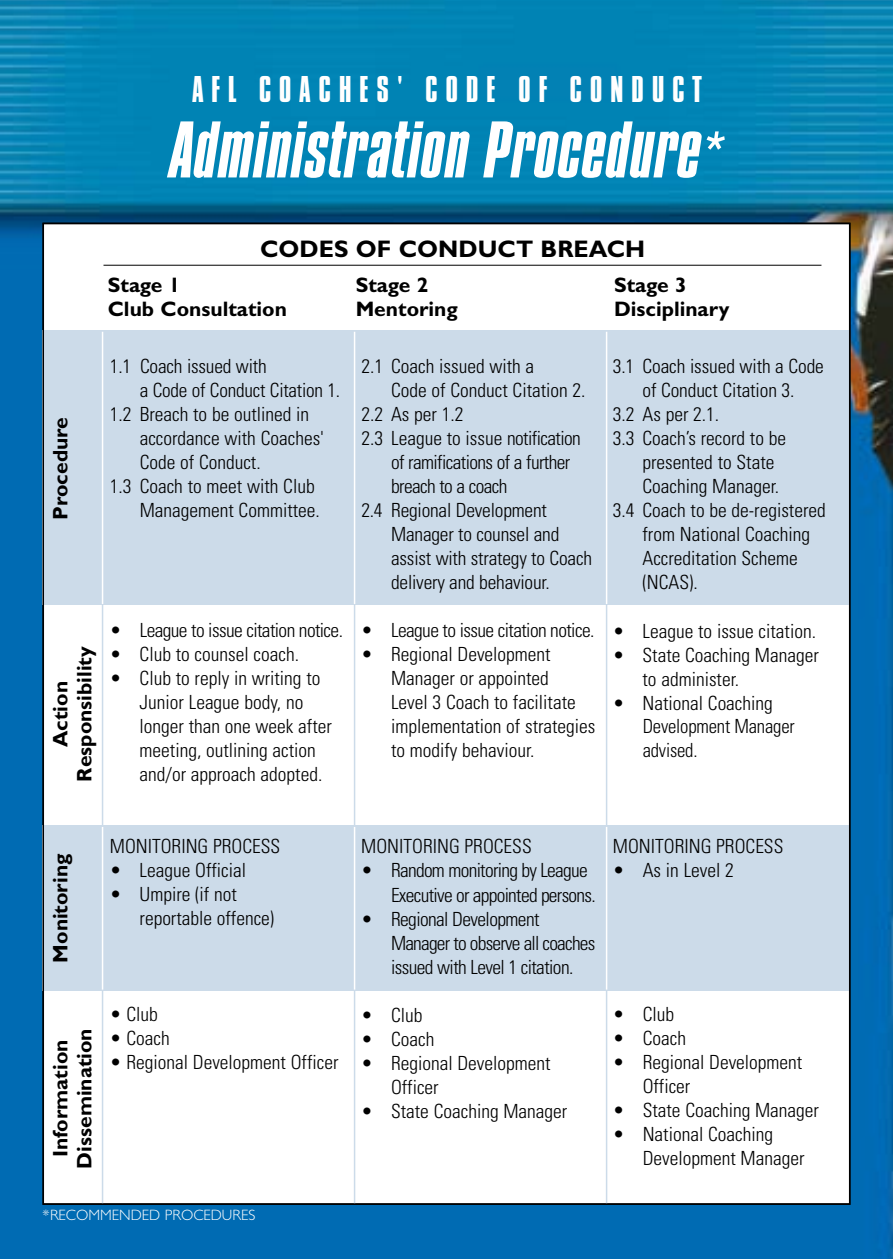
<style>
.page{position:relative;width:893px;height:1259px;background:#fff}
.page>*{position:absolute;margin:0;border:0;box-sizing:border-box;transform-origin:0 0}
.t1{font:84px "Compacta Italic Plain";color:#fff}
.t2{font:39px "Compacta Plain";letter-spacing:.195em;color:#fff}
.t3{font:700 24px "Gill Sans";color:#000}
.t4{font:700 21px/24px "Gill Sans";color:#000;text-align:center}
.t5{font:300 condensed 19.5px/24px "Univers LT";color:#000}
.t6{font:300 condensed 19.5px/24px "Univers LT";letter-spacing:-.03em;color:#000}
.t7{font:300 condensed 19.5px/24px "Univers LT";letter-spacing:-.035em;color:#000}
.t8{font:300 15px "Gill Sans";color:#fff}
.s1{font-size:69px}
</style>
<div class="page">
<img style="left:0;top:0;width:893px;height:1259px">
<div style="left:43px;top:223px;width:807px;height:981px;background:#fff"></div>
<div style="left:43px;top:330px;width:807px;height:274px;background:#ccdbe9"></div>
<div style="left:43px;top:825px;width:807px;height:166px;background:#ccdbe9"></div>
<hr style="left:102px;top:332px;width:1px;height:871px;background:#ccdbe9">
<hr style="left:354px;top:332px;width:1px;height:871px;background:#ccdbe9">
<hr style="left:606px;top:332px;width:1px;height:871px;background:#ccdbe9">
<hr style="left:102px;top:332px;width:1px;height:272px;background:#fff">
<hr style="left:354px;top:332px;width:1px;height:272px;background:#fff">
<hr style="left:606px;top:332px;width:1px;height:272px;background:#fff">
<hr style="left:102px;top:827px;width:1px;height:162px;background:#fff">
<hr style="left:354px;top:827px;width:1px;height:162px;background:#fff">
<hr style="left:606px;top:827px;width:1px;height:162px;background:#fff">
<hr style="left:103px;top:265px;width:718px;height:1px;background:#000">
<h2 class="t2" style="left:192px;top:68px;width:512px">AFL COACHES' CODE OF CONDUCT</h2>
<h1 class="t1" style="left:170px;top:105px;width:556px">Administration Procedure<span class="s1">*</span></h1>
<p class="t3" style="left:260px;top:235px;width:37px">Codes</p>
<p class="t3" style="left:356px;top:235px;width:82px">of Conduct</p>
<p class="t3" style="left:541px;top:235px;width:35px">Breach</p>
<p class="t4" style="left:108px;top:272px;width:74px">Stage 1</p>
<p class="t4" style="left:356px;top:272px;width:74px">Stage 2</p>
<p class="t4" style="left:614px;top:272px;width:74px">Stage 3</p>
<p class="t4" style="left:108px;top:296px;width:181px">Club Consultation</p>
<p class="t4" style="left:356px;top:296px;width:104px">Mentoring</p>
<p class="t4" style="left:614px;top:296px;width:117px">Disciplinary</p>
<p class="t4" style="left:48px;top:520px;width:104px;rotate:-90deg">Procedure</p>
<p class="t5" style="left:110px;top:354px;width:158px">1.1 Coach issued with</p>
<p class="t5" style="left:140px;top:378px;width:202px">a Code of Conduct Citation 1.</p>
<p class="t5" style="left:110px;top:402px;width:201px">1.2 Breach to be outlined in</p>
<p class="t5" style="left:140px;top:426px;width:186px">accordance with Coaches'</p>
<p class="t5" style="left:140px;top:450px;width:123px">Code of Conduct.</p>
<p class="t5" style="left:110px;top:474px;width:206px">1.3 Coach to meet with Club</p>
<p class="t5" style="left:140px;top:498px;width:182px">Management Committee.</p>
<p class="t4" style="left:48px;top:781px;width:136px;rotate:-90deg">Action<br>Responsibility</p>
<p class="t6" style="left:110px;top:618px;width:235px">• League to issue citation notice.</p>
<p class="t5" style="left:110px;top:642px;width:191px">• Club to counsel coach.</p>
<p class="t5" style="left:140px;top:666px;width:194px;text-indent:-30px">• Club to reply in writing to<br>Junior League body, no longer than one week after meeting, outlining action and/or approach adopted.</p>
<p class="t5" style="left:361px;top:354px;width:174px">2.1 Coach issued with a</p>
<p class="t5" style="left:391px;top:378px;width:196px">Code of Conduct Citation 2.</p>
<p class="t5" style="left:361px;top:402px;width:104px">2.2 As per 1.2</p>
<p class="t6" style="left:361px;top:426px;width:221px">2.3 League to issue notification</p>
<p class="t6" style="left:391px;top:450px;width:181px">of ramifications of a further</p>
<p class="t6" style="left:391px;top:474px;width:118px">breach to a coach</p>
<p class="t5" style="left:361px;top:498px;width:187px">2.4 Regional Development</p>
<p class="t5" style="left:391px;top:522px;width:170px">Manager to counsel and</p>
<p class="t5" style="left:391px;top:546px;width:202px">assist with strategy to Coach</p>
<p class="t5" style="left:391px;top:570px;width:160px">delivery and behaviour.</p>
<p class="t6" style="left:361px;top:618px;width:235px">• League to issue citation notice.</p>
<p class="t5" style="left:391px;top:642px;width:206px;text-indent:-30px">• Regional Development<br>Manager or appointed<br>Level 3 Coach to facilitate implementation of strategies to modify behaviour.</p>
<p class="t5" style="left:613px;top:354px;width:213px">3.1 Coach issued with a Code</p>
<p class="t5" style="left:642px;top:378px;width:154px">of Conduct Citation 3.</p>
<p class="t5" style="left:613px;top:402px;width:108px">3.2 As per 2.1.</p>
<p class="t5" style="left:613px;top:426px;width:175px">3.3 Coach’s record to be</p>
<p class="t5" style="left:642px;top:450px;width:133px">presented to State</p>
<p class="t5" style="left:642px;top:474px;width:138px">Coaching Manager.</p>
<p class="t5" style="left:613px;top:498px;width:214px">3.4 Coach to be de-registered</p>
<p class="t5" style="left:642px;top:522px;width:169px">from National Coaching</p>
<p class="t5" style="left:642px;top:546px;width:157px">Accreditation Scheme</p>
<p class="t5" style="left:642px;top:570px;width:57px">(NCAS).</p>
<p class="t5" style="left:613px;top:618px;width:205px">• League to issue citation.</p>
<p class="t5" style="left:642px;top:642px;width:178px;text-indent:-30px">• State Coaching Manager to administer.</p>
<p class="t5" style="left:643px;top:690px;width:153px;text-indent:-30px">• National Coaching<br>Development Manager advised.</p>
<p class="t4" style="left:48px;top:962px;width:110px;rotate:-90deg">Monitoring</p>
<p class="t4" style="left:48px;top:1168px;width:142px;rotate:-90deg">Information<br>Dissemination</p>
<p class="t5" style="left:110px;top:834px;width:172px">MONITORING PROCESS</p>
<p class="t5" style="left:110px;top:858px;width:138px">• League Official</p>
<p class="t5" style="left:140px;top:882px;width:136px;text-indent:-30px">• Umpire (if not reportable offence)</p>
<p class="t5" style="left:110px;top:1002px;width:49px">• Club</p>
<p class="t5" style="left:110px;top:1026px;width:61px">• Coach</p>
<p class="t5" style="left:110px;top:1050px;width:230px">• Regional Development Officer</p>
<p class="t5" style="left:361px;top:834px;width:172px">MONITORING PROCESS</p>
<p class="t7" style="left:391px;top:858px;width:206px;text-indent:-30px">• Random monitoring by League<br>Executive or appointed persons.</p>
<p class="t6" style="left:391px;top:906px;width:206px;text-indent:-30px">• Regional Development<br>Manager to observe all coaches issued with Level 1 citation.</p>
<p class="t5" style="left:361px;top:1002px;width:63px">• Club</p>
<p class="t5" style="left:361px;top:1026px;width:75px">• Coach</p>
<p class="t5" style="left:391px;top:1050px;width:161px;text-indent:-30px">• Regional Development<br>Officer</p>
<p class="t5" style="left:361px;top:1098px;width:208px">• State Coaching Manager</p>
<p class="t5" style="left:613px;top:834px;width:172px">MONITORING PROCESS</p>
<p class="t5" style="left:613px;top:858px;width:122px">• As in Level 2</p>
<p class="t5" style="left:613px;top:1002px;width:63px">• Club</p>
<p class="t5" style="left:613px;top:1026px;width:75px">• Coach</p>
<p class="t5" style="left:643px;top:1050px;width:161px;text-indent:-30px">• Regional Development<br>Officer</p>
<p class="t5" style="left:613px;top:1098px;width:208px">• State Coaching Manager</p>
<p class="t5" style="left:643px;top:1122px;width:163px;text-indent:-30px">• National Coaching<br>Development Manager</p>
<p class="t8" style="left:42px;top:1206px;width:214px">*RECOMMENDED PROCEDURES</p>
</div>
